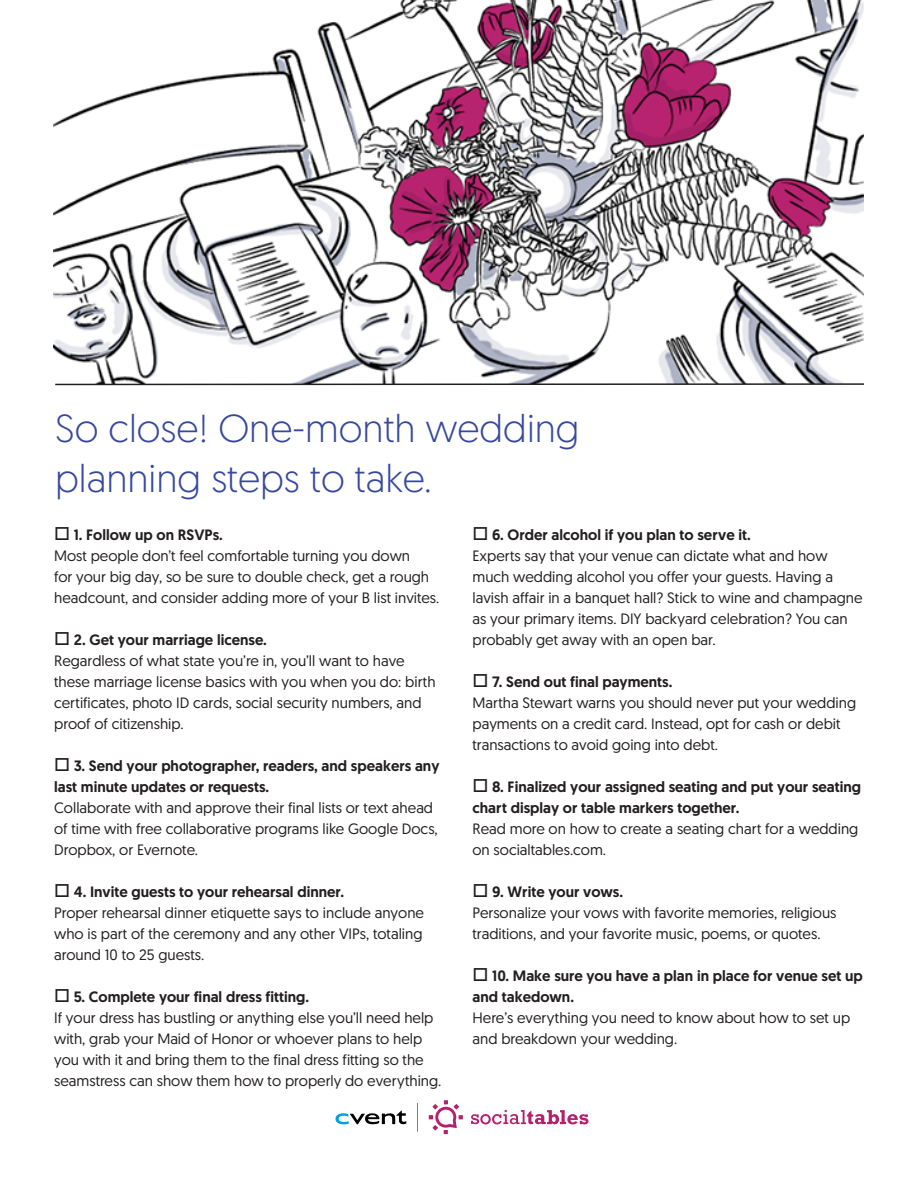
<style>
.page{position:relative;width:918px;height:1188px;background:#fff}
.page>*{position:absolute;margin:0;border:0;box-sizing:border-box;transform-origin:0 0}
.t1{font:300 39px/49.5px "Geomanist";color:#37489e}
.t2{font:15px/21px "Geomanist";color:#231f20}
.t3{font:500 15px/21px "Geomanist";color:#231f20}
</style>
<div class="page">
<svg style="left:336px;top:1110px;width:70px;height:15px"></svg>
<svg style="left:429px;top:1100px;width:34px;height:35px"></svg>
<svg style="left:417px;top:1103px;width:1px;height:29px"></svg>
<svg style="left:471px;top:1110px;width:118px;height:15px"></svg>
<img style="left:53px;top:0;width:811px;height:383px">
<hr style="left:55px;top:383px;width:809px;height:2px;background:#231f20">
<p class="t1" style="left:55px;top:403px;width:526px">So close! One-month wedding planning steps to take.</p>
<p class="t3" style="left:54px;top:524px;width:170px">□ 1. Follow up on RSVPs.</p>
<p class="t2" style="left:54px;top:544px;width:387px">Most people don’t feel comfortable turning you down<br>for your big day, so be sure to double check, get a rough headcount, and consider adding more of your B list invites.</p>
<p class="t3" style="left:54px;top:629px;width:214px">□ 2. Get your marriage license.</p>
<p class="t2" style="left:54px;top:649px;width:383px">Regardless of what state you’re in, you’ll want to have these marriage license basics with you when you do: birth certificates, photo ID cards, social security numbers, and proof of citizenship.</p>
<p class="t3" style="left:54px;top:755px;width:387px">□ 3. Send your photographer, readers, and speakers any last minute updates or requests.</p>
<p class="t2" style="left:54px;top:796px;width:385px">Collaborate with and approve their final lists or text ahead of time with free collaborative programs like Google Docs,<br>Dropbox, or Evernote.</p>
<p class="t3" style="left:54px;top:881px;width:292px">□ 4. Invite guests to your rehearsal dinner.</p>
<p class="t2" style="left:54px;top:901px;width:371px;text-align:justify">Proper rehearsal dinner etiquette says to include anyone who is part of the ceremony and any other VIPs, totaling around 10 to 25 guests.</p>
<p class="t3" style="left:54px;top:986px;width:257px">□ 5. Complete your final dress fitting.</p>
<p class="t2" style="left:54px;top:1006px;width:389px">If your dress has bustling or anything else you’ll need help with, grab your Maid of Honor or whoever plans to help you with it and bring them to the final dress fitting so the seamstress can show them how to properly do everything.</p>
<p class="t3" style="left:472px;top:524px;width:280px">□ 6. Order alcohol if you plan to serve it.</p>
<p class="t2" style="left:472px;top:544px;width:391px">Experts say that your venue can dictate what and how much wedding alcohol you offer your guests. Having a lavish affair in a banquet hall? Stick to wine and champagne as your primary items. DIY backyard celebration? You can probably get away with an open bar.</p>
<p class="t3" style="left:472px;top:671px;width:201px">□ 7. Send out final payments.</p>
<p class="t2" style="left:472px;top:691px;width:385px">Martha Stewart warns you should never put your wedding payments on a credit card. Instead, opt for cash or debit transactions to avoid going into debt.</p>
<p class="t3" style="left:472px;top:776px;width:390px">□ 8. Finalized your assigned seating and put your seating chart display or table markers together.</p>
<p class="t2" style="left:472px;top:817px;width:387px">Read more on how to create a seating chart for a wedding on socialtables.com.</p>
<p class="t3" style="left:472px;top:881px;width:152px">□ 9. Write your vows.</p>
<p class="t2" style="left:472px;top:901px;width:365px">Personalize your vows with favorite memories, religious traditions, and your favorite music, poems, or quotes.</p>
<p class="t3" style="left:472px;top:965px;width:392px">□ 10. Make sure you have a plan in place for venue set up and takedown.</p>
<p class="t2" style="left:472px;top:1006px;width:379px">Here’s everything you need to know about how to set up and breakdown your wedding.</p>
</div>
